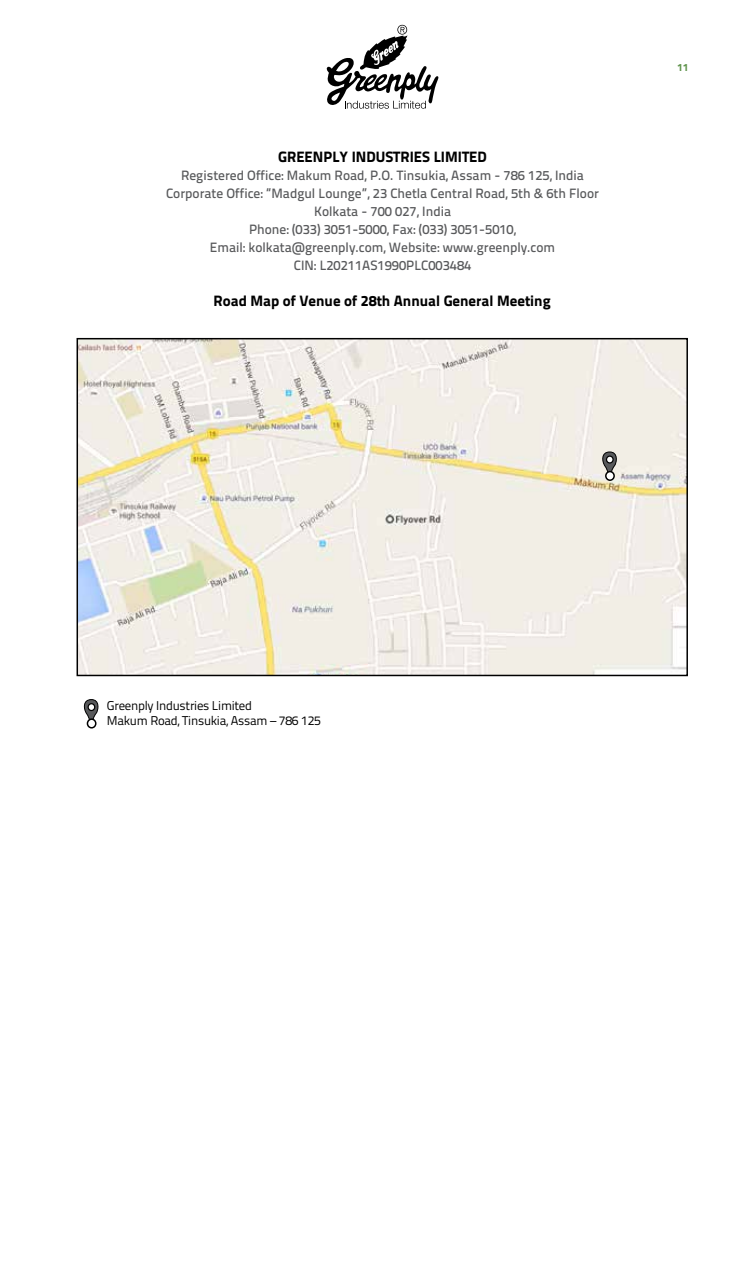
<style>
.page{position:relative;width:756px;height:1264px;background:#fff}
.page>*{position:absolute;margin:0;border:0;box-sizing:border-box;transform-origin:0 0}
.t1{font:15px "Titillium Text 25 L 999 wt";color:#000}
.t2{font:13.5px/18px "Titillium Text 25 L 600 wt";color:#58595b;text-align:center}
.t3{font:12.75px/15px "Titillium Text 25 L 400 wt";letter-spacing:-.02em;color:#000}
.t4{font:10.5px "Titillium Text 25 L 999 wt";color:#5e934b}
</style>
<div class="page">
<img style="left:80px;top:341px;width:605px;height:332px">
<div style="left:77px;top:338px;width:611px;height:338px;border:2px solid #000"></div>
<svg style="left:83px;top:699px;width:16px;height:25px"></svg>
<div style="left:87px;top:719px;width:9px;height:9px;background:#fff;border-radius:50%"></div>
<div style="left:87px;top:718px;width:10px;height:10px;border:2px solid #000;border-radius:50%"></div>
<div style="left:88px;top:704px;width:7px;height:6px;background:#fff;border-radius:50%"></div>
<div style="left:88px;top:703px;width:7px;height:8px;border:1px solid #000;border-radius:50%"></div>
<svg style="left:601px;top:451px;width:19px;height:26px"></svg>
<div style="left:606px;top:471px;width:8px;height:9px;background:#fff;border-radius:50%"></div>
<div style="left:605px;top:471px;width:10px;height:10px;border:2px solid #000;border-radius:50%"></div>
<div style="left:607px;top:456px;width:6px;height:7px;background:#fff;border-radius:50%"></div>
<div style="left:606px;top:455px;width:8px;height:8px;border:1px solid #000;border-radius:50%"></div>
<svg style="left:326px;top:25px;width:113px;height:84px"></svg>
<p class="t1" style="left:278px;top:145px;width:210px">GREENPLY INDUSTRIES LIMITED</p>
<p class="t2" style="left:166px;top:166px;width:434px">Registered Office: Makum Road, P.O. Tinsukia, Assam - 786 125, India Corporate Office: “Madgul Lounge”, 23 Chetla Central Road, 5th &amp; 6th Floor Kolkata - 700 027, India<br>Phone: (033) 3051-5000, Fax: (033) 3051-5010,<br>Email: kolkata@greenply.com, Website: www.greenply.com<br>CIN: L20211AS1990PLC003484</p>
<p class="t1" style="left:214px;top:289px;width:339px">Road Map of Venue of 28th Annual General Meeting</p>
<p class="t4" style="left:677px;top:59px;width:13px">11</p>
<p class="t3" style="left:107px;top:697px;width:216px">Greenply Industries Limited<br>Makum Road, Tinsukia, Assam – 786 125</p>
</div>
